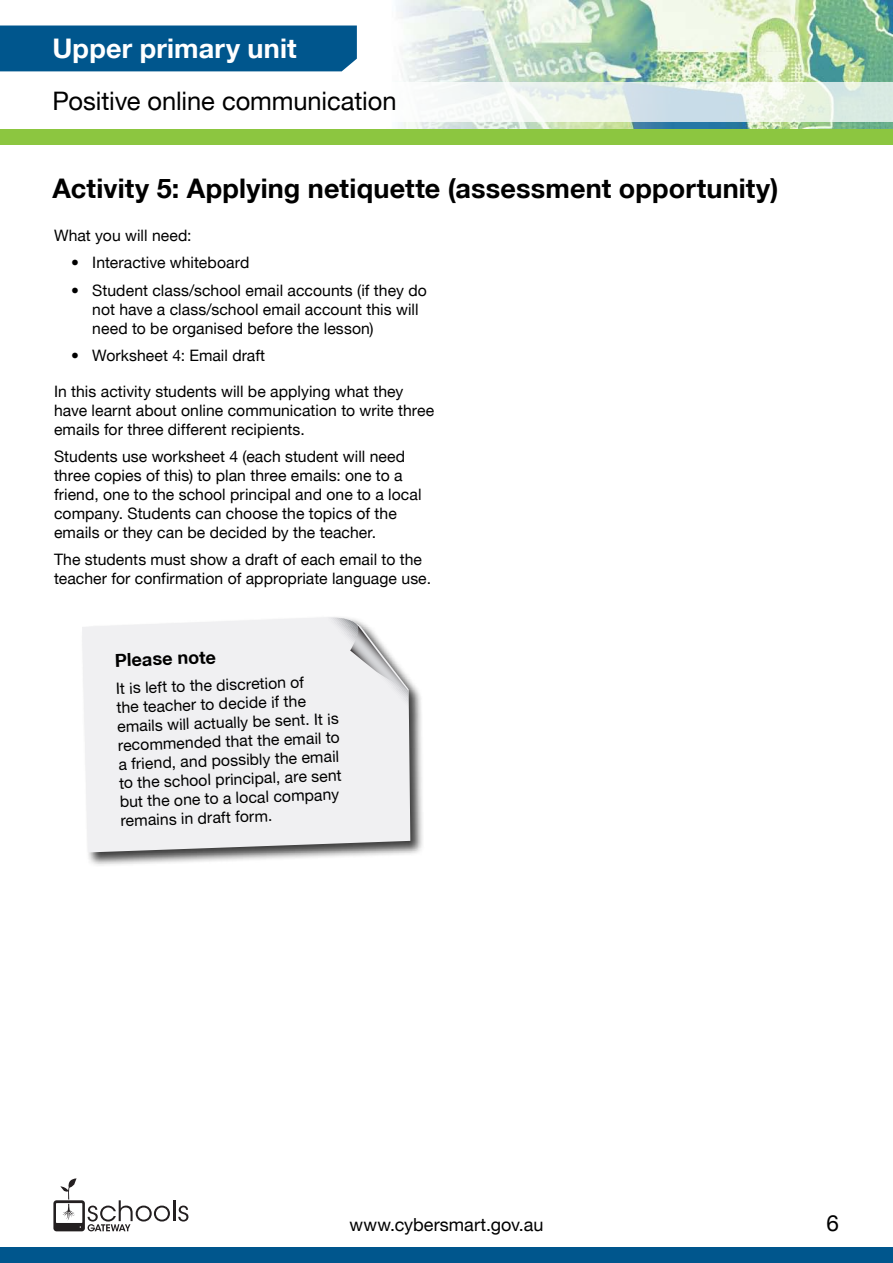
<style>
.page{position:relative;width:893px;height:1263px;background:#fff}
.page>*{position:absolute;margin:0;border:0;box-sizing:border-box;transform-origin:0 0}
.Content_Header{font:700 27px "Helvetica Neue LT";letter-spacing:.005em;color:#000}
.t1{font:700 27px "Helvetica Neue LT";letter-spacing:.005em;color:#fff}
.t2{font:25.5px "Helvetica Neue LT";letter-spacing:-.005em;color:#000}
.t3{font:22.5px "Helvetica Neue LT";color:#000}
.t4{font:18px "Helvetica Neue LT";color:#000}
.Content_Sub_Heading{font:700 18px "Helvetica Neue LT";color:#000}
.Content_Copy{font:15.75px/18.9px "Helvetica Neue LT";letter-spacing:.005em;color:#000}
.Content_Bullet_Point{font:15.75px/18.9px "Helvetica Neue LT";letter-spacing:.005em;color:#000}
.s1{font-family:"Helvetica Neue LT55 Roman"}
</style>
<div class="page">
<img style="left:0;top:0;width:893px;height:129px">
<div style="left:0;top:1248px;width:893px;height:15px;background:#00568d"></div>
<div style="left:0;top:129px;width:893px;height:16px;background:#8cc640"></div>
<svg style="left:0;top:82px;width:893px;height:39px"></svg>
<div style="left:0;top:26px;width:357px;height:45px;background:#00568d"></div>
<div style="left:80px;top:615px;width:345px;height:252px;background:#000;opacity:.75"></div>
<div style="left:82px;top:617px;width:328px;height:235px;background:#f0f0f2"></div>
<svg style="left:328px;top:618px;width:81px;height:100px"></svg>
<svg style="left:53px;top:1178px;width:117px;height:53px"></svg>
<hr style="left:173px;top:1200px;width:2px;height:21px;background:#231f20">
<svg style="left:178px;top:1205px;width:10px;height:16px"></svg>
<h1 class="t1" style="left:53px;top:31px;width:246px">Upper primary unit</h1>
<h2 class="t2" style="left:53px;top:85px;width:346px">Positive online communication</h2>
<h1 class="Content_Header" style="left:53px;top:172px;width:727px">Activity 5: Applying netiquette (assessment opportunity)</h1>
<p class="Content_Copy" style="left:54px;top:226px;width:139px">What you will need:</p>
<p class="Content_Bullet_Point" style="left:71px;top:253px;width:180px">• Interactive whiteboard</p>
<p class="Content_Bullet_Point" style="left:92px;top:280px;width:336px;text-indent:-21px">• Student class/school email accounts (if they do not have a class/school email account this will need to be organised before the lesson)</p>
<p class="Content_Bullet_Point" style="left:71px;top:346px;width:195px">• Worksheet 4: <span class="s1">Email draft</span></p>
<p class="Content_Copy" style="left:54px;top:382px;width:382px">In this activity students will be applying what they have learnt about online communication to write three emails for three different recipients.</p>
<p class="Content_Copy" style="left:54px;top:447px;width:369px">Students use worksheet 4 (each student will need three copies of this) to plan three emails: one to a friend, one to the school principal and one to a local company. Students can choose the topics of the emails or they can be decided by the teacher.</p>
<p class="Content_Copy" style="left:54px;top:550px;width:379px">The students must show a draft of each email to the teacher for confirmation of appropriate language use.</p>
<h2 class="Content_Sub_Heading" style="left:115px;top:649px;width:103px;rotate:-2deg">Please note</h2>
<p class="Content_Copy" style="left:116px;top:679px;width:224px;rotate:-2deg">It is left to the discretion of<br>the teacher to decide if the emails will actually be sent. It is recommended that the email to a friend, and possibly the email to the school principal, are sent but the one to a local company remains in draft form.</p>
<p class="t4" style="left:350px;top:1214px;width:195px">www.cybersmart.gov.au</p>
<h3 class="t3" style="left:826px;top:1209px;width:14px">6</h3>
</div>
